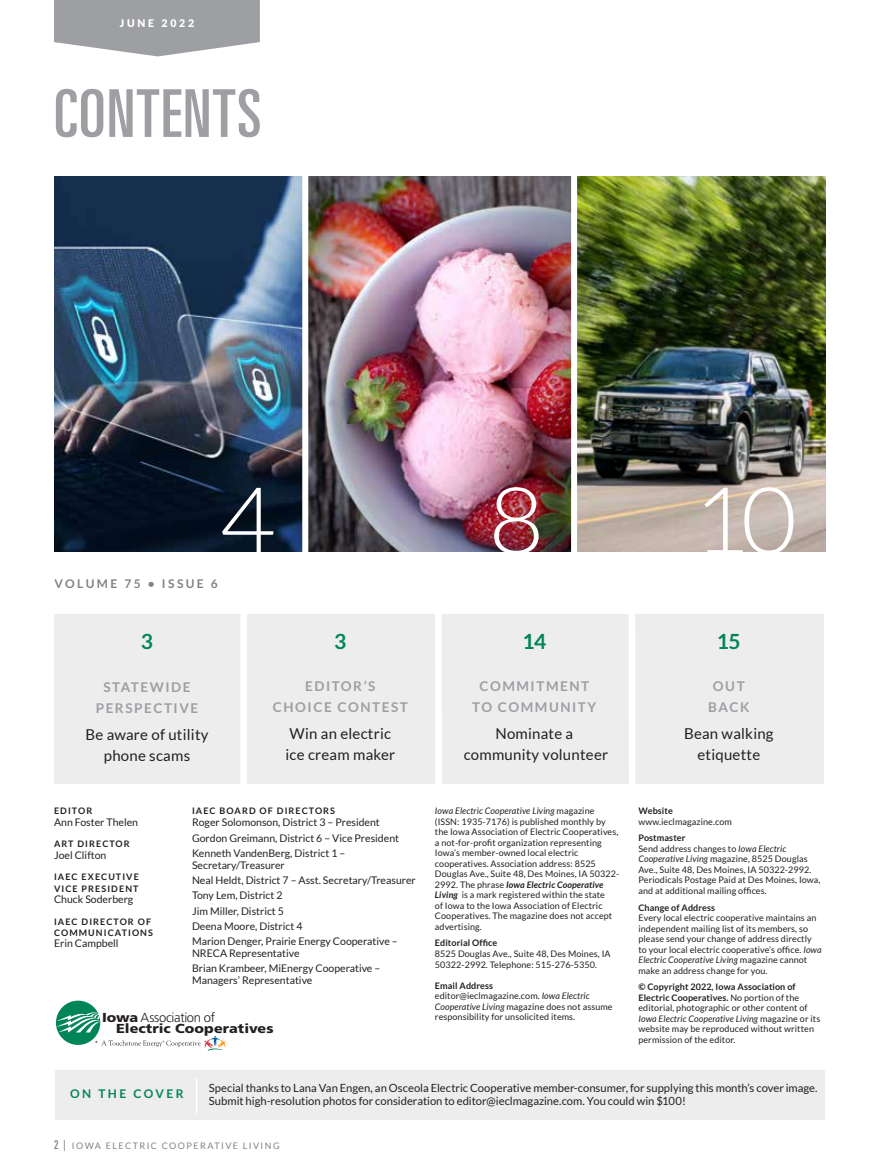
<style>
.page{position:relative;width:878px;height:1175px;background:#fff}
.page>*{position:absolute;margin:0;border:0;box-sizing:border-box;transform-origin:0 0}
.t1{font:300 92.7px "Lato";color:#fff;scale:1.04 1}
.t2{font:ultra-condensed 66px "Univers";letter-spacing:.02em;color:#9d9fa2}
.t3{font:700 21px "Lato";color:#008559}
.t4{font:15px/21px "Lato";letter-spacing:.015em;color:#231f20;text-align:center}
.t5{font:700 13.5px/21px "Lato";letter-spacing:.115em;color:#9d9fa2;text-align:center}
.t6{font:900 13.05px/10.9px "Frutiger";letter-spacing:.005em;color:#231f20;scale:1.1 1}
.t7{font:700 12px "Lato";letter-spacing:.2em;color:#808285}
.t8{font:700 12px "Lato";letter-spacing:.2em;color:#008559}
.t9{font:11.25px/13.5px "Lato";color:#231f20}
.t10{font:10.5px/15.3px "Lato";color:#231f20}
.t11{font:900 10.5px "Lato";letter-spacing:.26em;color:#fff}
.t12{font:9px/10.5px "Lato";letter-spacing:.01em;color:#231f20}
.t13{font:700 9px/11.2px "Lato";letter-spacing:.12em;color:#231f20}
.t14{font:700 9px "Lato";letter-spacing:.01em;color:#231f20}
.t15{font:9px "Lato";letter-spacing:.16em;color:#808285}
.s1{font-weight:300}
.s2{font-style:italic}
.s3{font-weight:700;font-style:italic}
.s4{font-weight:700}
.s5{font-family:"Univers";font-stretch:ultra-condensed;font-size:12px}
.s6{font-size:12px}
</style>
<div class="page">
<img style="left:308px;top:176px;width:517px;height:376px">
<img style="left:54px;top:176px;width:248px;height:376px">
<div style="left:54px;top:614px;width:770px;height:169px;background:#ededee"></div>
<div style="left:240px;top:611px;width:6px;height:179px;background:#f7f7f7"></div>
<div style="left:628px;top:610px;width:6px;height:180px;background:#f1f1f2"></div>
<svg style="left:54px;top:0;width:206px;height:56px;background:#a8aaad"></svg>
<div style="left:571px;top:171px;width:6px;height:397px;background:#fff"></div>
<div style="left:55px;top:1070px;width:769px;height:50px;background:#ededee"></div>
<svg style="left:56px;top:1000px;width:170px;height:50px"></svg>
<div style="left:241px;top:611px;width:6px;height:179px;background:#fff"></div>
<div style="left:435px;top:611px;width:7px;height:178px;background:#fff"></div>
<div style="left:629px;top:610px;width:6px;height:180px;background:#fff"></div>
<hr style="left:196px;top:1078px;width:1px;height:35px;background:#fff">
<p class="t11" style="left:120px;top:17px;width:76px">JUNE 2022</p>
<h2 class="t2" style="left:54px;top:76px;width:209px">CONTENTS</h2>
<h1 class="t1" style="left:219px;top:470px;width:55px">4</h1>
<h1 class="t1" style="left:488px;top:470px;width:55px">8</h1>
<h3 class="t7" style="left:55px;top:576px;width:165px">VOLUME 75 • ISSUE 6</h3>
<h3 class="t3" style="left:141px;top:629px;width:14px">3</h3>
<h3 class="t5" style="left:96px;top:676px;width:104px">STATEWIDE<br>PERSPECTIVE</h3>
<h3 class="t4" style="left:86px;top:723px;width:124px">Be aware of utility phone scams</h3>
<h3 class="t3" style="left:334px;top:629px;width:14px">3</h3>
<h3 class="t5" style="left:273px;top:675px;width:136px">EDITOR’S<br>CHOICE CONTEST</h3>
<h3 class="t4" style="left:285px;top:723px;width:111px;text-align:left">Win an electric ice cream maker</h3>
<p class="t13" style="left:54px;top:805px;width:40px">EDITOR</p>
<p class="t10" style="left:54px;top:814px;width:86px">Ann Foster Thelen</p>
<p class="t13" style="left:54px;top:838px;width:77px">ART DIRECTOR</p>
<p class="t10" style="left:54px;top:847px;width:54px">Joel Clifton</p>
<p class="t13" style="left:54px;top:871px;width:86px">IAEC EXECUTIVE<br>VICE PRESIDENT</p>
<p class="t10" style="left:54px;top:891px;width:81px">Chuck Soderberg</p>
<p class="t13" style="left:54px;top:915px;width:100px">IAEC DIRECTOR OF<br>COMMUNICATIONS</p>
<p class="t10" style="left:54px;top:935px;width:66px">Erin Campbell</p>
<p class="t13" style="left:192px;top:805px;width:144px">IAEC BOARD OF DIRECTORS</p>
<p class="t10" style="left:192px;top:815px;width:208px">Roger Solomonson, District 3 – President<br>Gordon Greimann, District 6 – Vice President<br>Kenneth VandenBerg, District 1 –</p>
<p class="t10" style="left:192px;top:857px;width:225px">Secretary/Treasurer<br>Neal Heldt, District 7 – Asst. Secretary/Treasurer<br>Tony Lem, District 2<br>Jim Miller, District 5<br>Deena Moore, District 4<br>Marion Denger, Prairie Energy Cooperative –</p>
<p class="t10" style="left:192px;top:945px;width:190px">NRECA Representative<br>Brian Krambeer, MiEnergy Cooperative –</p>
<p class="t10" style="left:192px;top:972px;width:122px">Managers’ Representative</p>
<h3 class="t6" style="left:116px;top:1011px;width:145px;text-indent:-14px">Iowa <span class="s1">Association of<br></span>Electric Cooperatives</h3>
<h3 class="t3" style="left:522px;top:629px;width:25px">14</h3>
<h3 class="t5" style="left:472px;top:675px;width:126px">COMMITMENT<br>TO COMMUNITY</h3>
<h3 class="t4" style="left:463px;top:723px;width:146px">Nominate a community volunteer</h3>
<p class="t12" style="left:435px;top:805px;width:186px"><span class="s2">Iowa Electric Cooperative Living</span> magazine (ISSN: 1935-7176) is published monthly by the Iowa Association of Electric Cooperatives, a not-for-profit organization representing Iowa’s member-owned local electric cooperatives. Association address: 8525<br>Douglas Ave., Suite 48, Des Moines, IA 50322- 2992. The phrase <span class="s3">Iowa Electric Cooperative Living</span> is a mark registered within the state<br>of Iowa to the Iowa Association of Electric Cooperatives. The magazine does not accept advertising.</p>
<p class="t14" style="left:435px;top:938px;width:64px">Editorial Office</p>
<p class="t12" style="left:435px;top:948px;width:177px">8525 Douglas Ave., Suite 48, Des Moines, IA<br>50322-2992. Telephone: 515-276-5350.</p>
<p class="t12" style="left:435px;top:980px;width:179px"><span class="s4">Email Address<br></span>editor@ieclmagazine.com. <span class="s2">Iowa Electric Cooperative Living</span> magazine does not assume responsibility for unsolicited items.</p>
<h1 class="t1" style="left:692px;top:470px;width:102px">10</h1>
<h3 class="t3" style="left:717px;top:629px;width:25px">15</h3>
<h3 class="t5" style="left:708px;top:675px;width:43px">OUT<br>BACK</h3>
<h3 class="t4" style="left:684px;top:723px;width:91px">Bean walking etiquette</h3>
<p class="t14" style="left:638px;top:806px;width:36px">Website</p>
<p class="t12" style="left:638px;top:816px;width:95px">www.ieclmagazine.com</p>
<p class="t12" style="left:638px;top:833px;width:183px"><span class="s4">Postmaster<br></span>Send address changes to <span class="s2">Iowa Electric Cooperative Living</span> magazine, 8525 Douglas Ave., Suite 48, Des Moines, IA 50322-2992.<br>Periodicals Postage Paid at Des Moines, Iowa, and at additional mailing offices.</p>
<p class="t14" style="left:638px;top:902px;width:78px">Change of Address</p>
<p class="t12" style="left:638px;top:912px;width:185px">Every local electric cooperative maintains an independent mailing list of its members, so please send your change of address directly to your local electric cooperative’s office. <span class="s2">Iowa Electric Cooperative Living</span> magazine cannot make an address change for you.</p>
<p class="t12" style="left:638px;top:981px;width:183px"><span class="s4">© Copyright 2022, Iowa Association of Electric Cooperatives.</span> No portion of the editorial, photographic or other content of <span class="s2">Iowa Electric Cooperative Living</span> magazine or its website may be reproduced without written permission of the editor.</p>
<h3 class="t8" style="left:70px;top:1087px;width:115px">ON THE COVER</h3>
<p class="t9" style="left:209px;top:1081px;width:610px">Special thanks to Lana Van Engen, an Osceola Electric Cooperative member-consumer, for supplying this month’s cover image.<br>Submit high-resolution photos for consideration to editor@ieclmagazine.com. You could win $100!</p>
<p class="t15" style="left:54px;top:1141px;width:227px"><span class="s5">2</span> <span class="s6">|</span> IOWA ELECTRIC COOPERATIVE LIVING</p>
</div>
